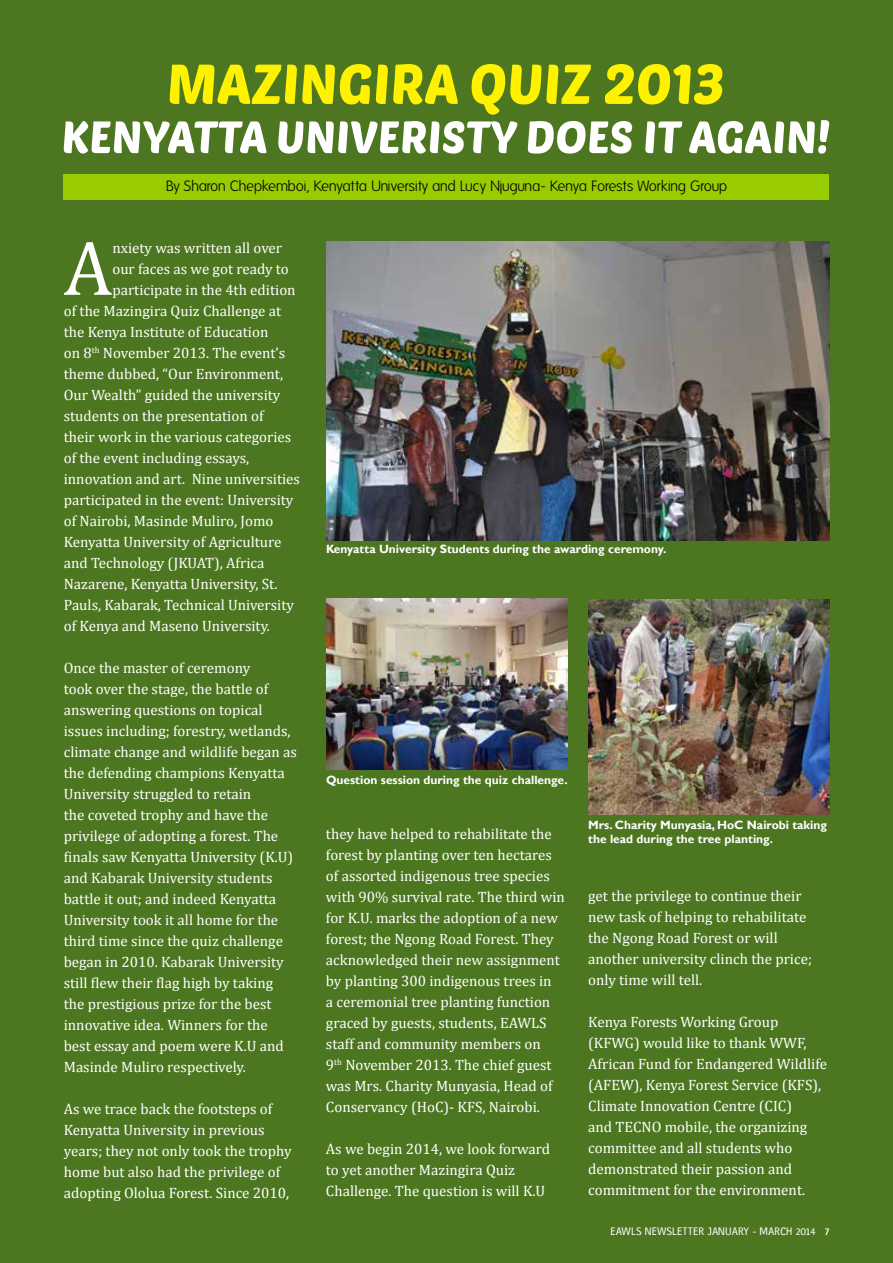
<style>
.page{position:relative;width:893px;height:1263px;background:#4c7620}
.page>*{position:absolute;margin:0;border:0;box-sizing:border-box;transform-origin:0 0}
.t1{font:78px "Cambria";color:#fff}
.t2{font:15px/21px "Cambria";color:#fff}
.t3{font:300 15px "Folks";letter-spacing:-.035em;color:#000}
.t4{font:700 12px/14.4px "Gill Sans";color:#fff}
.t5{font:10.5px "gausshaussmedium";color:#fff}
.s1{font-family:"gausshauss";font-weight:700}
</style>
<div class="page">
<div style="left:64px;top:174px;width:765px;height:25px;background:#9c0"></div>
<svg style="left:64px;top:64px;width:765px;height:90px"></svg>
<img style="left:326px;top:599px;width:241px;height:170px">
<img style="left:326px;top:241px;width:503px;height:299px">
<img style="left:588px;top:599px;width:241px;height:215px">
<p class="t3" style="left:166px;top:178px;width:563px">By Sharon Chepkemboi, Kenyatta University and Lucy Njuguna- Kenya Forests Working Group</p>
<h1 class="t1" style="left:64px;top:222px;width:50px">A</h1>
<p class="t2" style="left:112px;top:237px;width:171px">nxiety was written all over</p>
<p class="t2" style="left:112px;top:258px;width:178px">our faces as we got ready to</p>
<p class="t2" style="left:112px;top:279px;width:185px">participate in the 4th edition</p>
<p class="t2" style="left:64px;top:300px;width:219px">of the Mazingira Quiz Challenge at</p>
<p class="t2" style="left:64px;top:321px;width:206px">the Kenya Institute of Education</p>
<p class="t2" style="left:64px;top:342px;width:223px">on 8<sup>th</sup> November 2013. The event’s</p>
<p class="t2" style="left:64px;top:363px;width:221px">theme dubbed, “Our Environment,</p>
<p class="t2" style="left:64px;top:384px;width:218px">Our Wealth” guided the university</p>
<p class="t2" style="left:64px;top:405px;width:201px">students on the presentation of</p>
<p class="t2" style="left:64px;top:426px;width:229px">their work in the various categories</p>
<p class="t2" style="left:64px;top:447px;width:187px">of the event including essays,</p>
<p class="t2" style="left:64px;top:468px;width:238px">innovation and art. Nine universities</p>
<p class="t2" style="left:64px;top:489px;width:231px">participated in the event: University</p>
<p class="t2" style="left:64px;top:510px;width:211px">of Nairobi, Masinde Muliro, Jomo</p>
<p class="t2" style="left:64px;top:531px;width:219px">Kenyatta University of Agriculture</p>
<p class="t2" style="left:64px;top:552px;width:202px">and Technology (JKUAT), Africa</p>
<p class="t2" style="left:64px;top:573px;width:215px">Nazarene, Kenyatta University, St.</p>
<p class="t2" style="left:64px;top:594px;width:232px">Pauls, Kabarak, Technical University</p>
<p class="t2" style="left:64px;top:615px;width:208px">of Kenya and Maseno University.</p>
<p class="t2" style="left:64px;top:657px;width:235px">Once the master of ceremony<br>took over the stage, the battle of answering questions on topical issues including; forestry, wetlands, climate change and wildlife began as the defending champions Kenyatta University struggled to retain<br>the coveted trophy and have the privilege of adopting a forest. The finals saw Kenyatta University (K.U) and Kabarak University students battle it out; and indeed Kenyatta University took it all home for the third time since the quiz challenge began in 2010. Kabarak University still flew their flag high by taking the prestigious prize for the best innovative idea. Winners for the best essay and poem were K.U and Masinde Muliro respectively.</p>
<p class="t2" style="left:64px;top:1098px;width:229px">As we trace back the footsteps of Kenyatta University in previous years; they not only took the trophy home but also had the privilege of adopting Ololua Forest. Since 2010,</p>
<p class="t4" style="left:326px;top:542px;width:342px">Kenyatta University Students during the awarding ceremony.</p>
<p class="t4" style="left:326px;top:773px;width:243px">Question session during the quiz challenge.</p>
<p class="t2" style="left:326px;top:823px;width:240px">they have helped to rehabilitate the forest by planting over ten hectares of assorted indigenous tree species with 90% survival rate. The third win for K.U. marks the adoption of a new forest; the Ngong Road Forest. They acknowledged their new assignment by planting 300 indigenous trees in<br>a ceremonial tree planting function graced by guests, students, EAWLS staff and community members on<br>9<sup>th</sup> November 2013. The chief guest was Mrs. Charity Munyasia, Head of Conservancy (HoC)- KFS, Nairobi.</p>
<p class="t2" style="left:326px;top:1138px;width:226px">As we begin 2014, we look forward to yet another Mazingira Quiz<br>Challenge. The question is will K.U</p>
<p class="t4" style="left:588px;top:818px;width:240px">Mrs. Charity Munyasia, HoC Nairobi taking the lead during the tree planting.</p>
<p class="t2" style="left:588px;top:885px;width:225px">get the privilege to continue their new task of helping to rehabilitate the Ngong Road Forest or will another university clinch the price; only time will tell.</p>
<p class="t2" style="left:588px;top:1011px;width:240px">Kenya Forests Working Group (KFWG) would like to thank WWF,<br>African Fund for Endangered Wildlife (AFEW), Kenya Forest Service (KFS),<br>Climate Innovation Centre (CIC)<br>and TECNO mobile, the organizing committee and all students who demonstrated their passion and commitment for the environment.</p>
<p class="t5" style="left:611px;top:1226px;width:220px">EAWLS NEWSLETTER JANUARY - MARCH 2014 <span class="s1">7</span></p>
</div>
